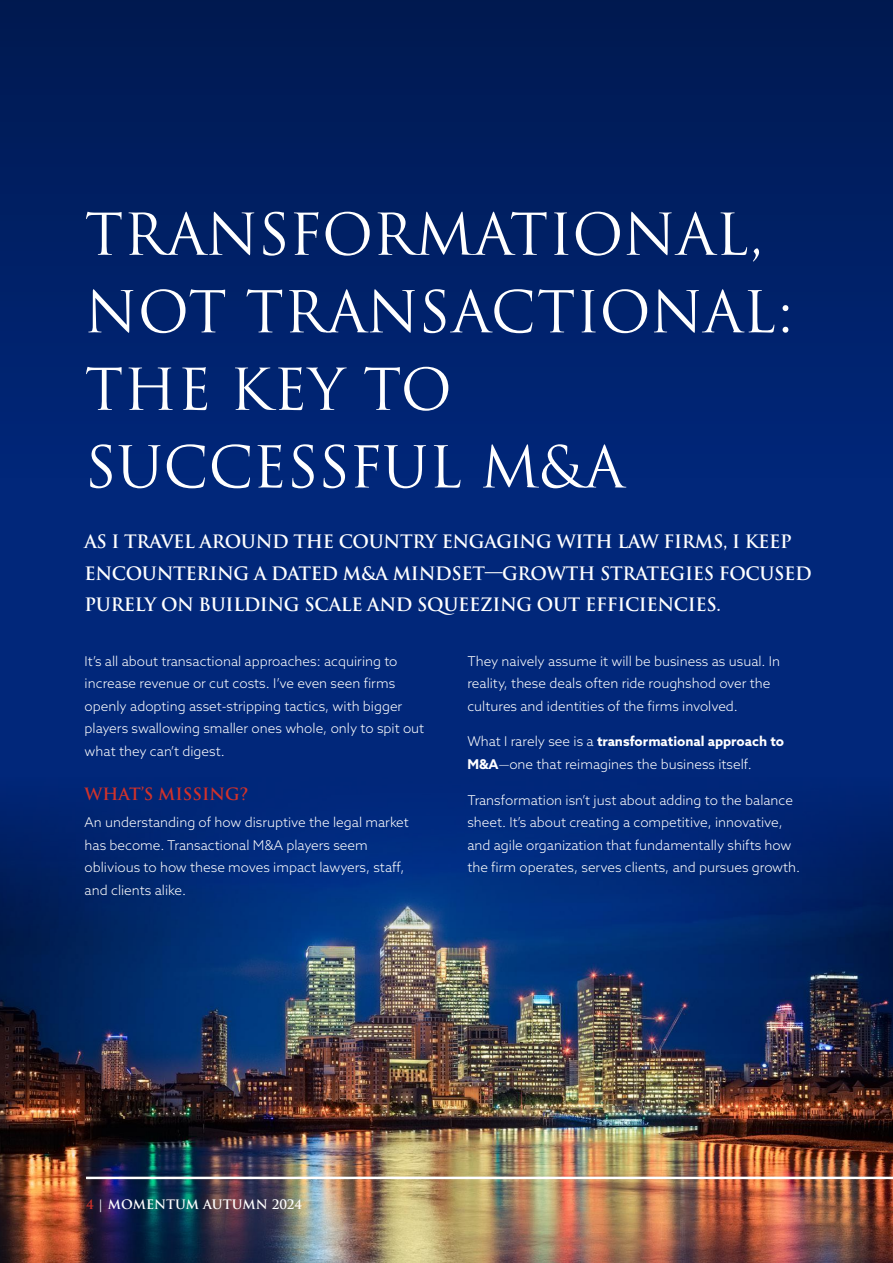
<style>
.page{position:relative;width:893px;height:1263px;background:#01277a}
.page>*{position:absolute;margin:0;border:0;box-sizing:border-box;transform-origin:0 0}
.t1{font:56.1px/77.6px "Trajan Pro 3";color:#fff}
.t2{font:700 18px/31.5px "Trajan Pro";letter-spacing:-.02em;color:#fff}
.t3{font:700 16.5px "Trajan Pro";color:#d2322a}
.t4{font:300 13.5px/22.5px "Azo Sans";color:#fff}
.t5{font:700 12.75px "Trajan Pro";color:#fff}
.s1{font-weight:700}
.s2{color:#d2322a}
</style>
<div class="page">
<img style="left:0;top:807px;width:893px;height:456px">
<div style="left:0;top:0;width:893px;height:487px;background:linear-gradient(to bottom,#001950,#00277b)"></div>
<hr style="left:86px;top:1177px;width:807px;height:2px;background:#fff">
<h1 class="t1" style="left:85px;top:198px;width:710px">TRANSFORMATIONAL,<br>NOT TRANSACTIONAL:<br>THE KEY TO<br>SUCCESSFUL M&amp;A</h1>
<h2 class="t2" style="left:85px;top:526px;width:729px">AS I TRAVEL AROUND THE COUNTRY ENGAGING WITH LAW FIRMS, I KEEP<br>ENCOUNTERING A DATED M&amp;A MINDSET—GROWTH STRATEGIES FOCUSED<br>PURELY ON BUILDING SCALE AND SQUEEZING OUT EFFICIENCIES.</h2>
<p class="t4" style="left:85px;top:649px;width:341px">It’s all about transactional approaches: acquiring to increase revenue or cut costs. I’ve even seen firms openly adopting asset-stripping tactics, with bigger players swallowing smaller ones whole, only to spit out what they can’t digest.</p>
<p class="t3" style="left:85px;top:784px;width:165px">WHAT’S MISSING?</p>
<p class="t4" style="left:85px;top:811px;width:326px">An understanding of how disruptive the legal market has become. Transactional M&amp;A players seem oblivious to how these moves impact lawyers, staff, and clients alike.</p>
<p class="t4" style="left:467px;top:649px;width:314px">They naively assume it will be business as usual. In reality, these deals often ride roughshod over the cultures and identities of the firms involved.</p>
<p class="t4" style="left:467px;top:730px;width:318px">What I rarely see is a <span class="s1">transformational approach to<br>M&amp;A</span>—one that reimagines the business itself.</p>
<p class="t4" style="left:467px;top:788px;width:334px">Transformation isn’t just about adding to the balance sheet. It’s about creating a competitive, innovative, and agile organization that fundamentally shifts how the firm operates, serves clients, and pursues growth.</p>
<p class="t5" style="left:86px;top:1196px;width:218px"><span class="s2">4</span> | MOMENTUM AUTUMN 2024</p>
</div>
